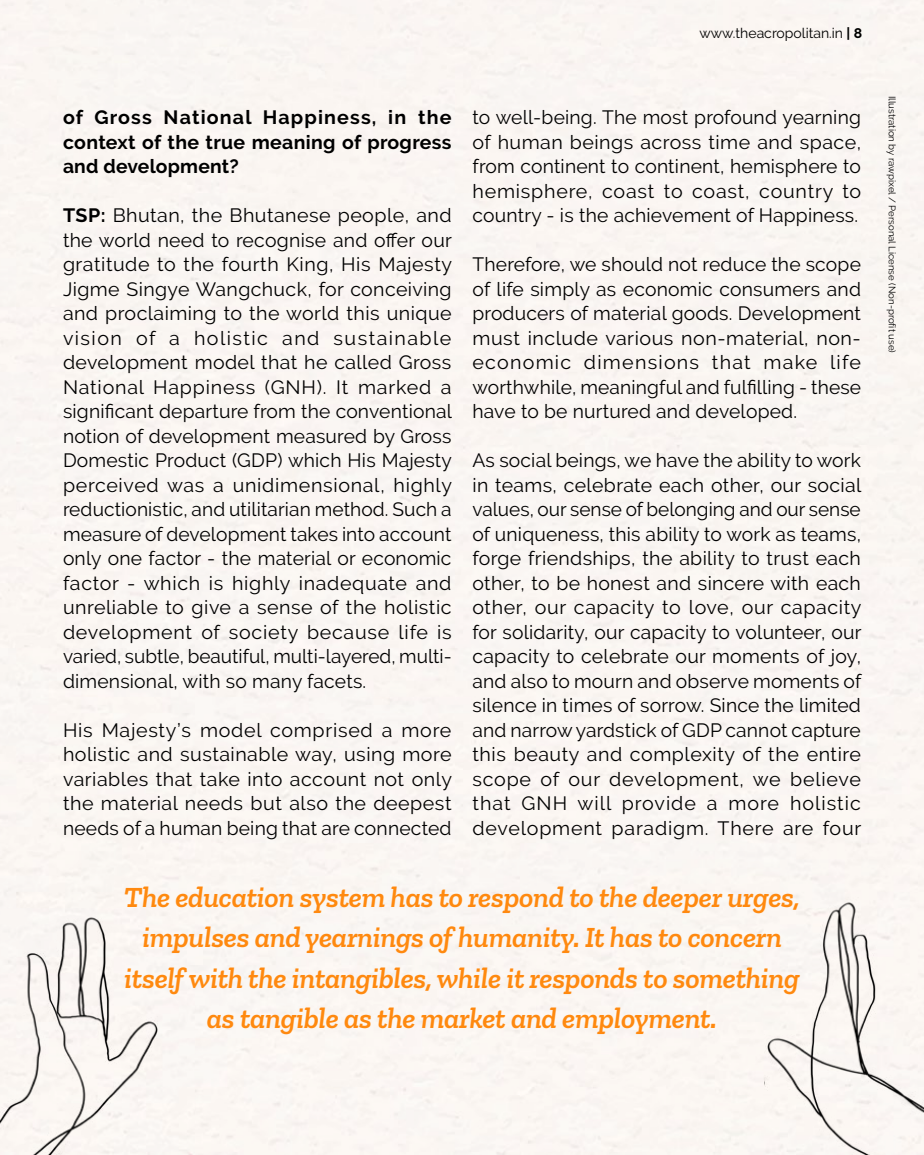
<style>
.page{position:relative;width:924px;height:1155px;background:#fff}
.page>*{position:absolute;margin:0;border:0;box-sizing:border-box;transform-origin:0 0}
.t1{font:italic 600 29.75px/40.2px "Zilla Slab";letter-spacing:-.01em;color:#ff890f;text-align:center}
.t2{font:19.25px/24.5px "Raleway";letter-spacing:.01em;color:#000;text-align:justify}
.t3{font:700 19.25px/24.5px "Raleway";letter-spacing:.015em;color:#000;text-align:justify}
.t4{font:14px "Raleway";color:#000}
.t5{font:9.62px "Raleway";color:#000}
.s1{font-weight:700}
</style>
<div class="page">
<img style="left:0;top:905px;width:158px;height:250px">
<img style="left:764px;top:882px;width:160px;height:273px">
<p class="t4" style="left:700px;top:25px;width:164px">www.theacropolitan.in <span class="s1">| 8</span></p>
<p class="t3" style="left:63px;top:105px;width:390px">of Gross National Happiness, in the context of the true meaning of progress and development?</p>
<p class="t2" style="left:63px;top:203px;width:391px"><span class="s1">TSP:</span> Bhutan, the Bhutanese people, and the world need to recognise and offer our gratitude to the fourth King, His Majesty Jigme Singye Wangchuck, for conceiving and proclaiming to the world this unique vision of a holistic and sustainable development model that he called Gross National Happiness (GNH). It marked a significant departure from the conventional notion of development measured by Gross Domestic Product (GDP) which His Majesty perceived was a unidimensional, highly reductionistic, and utilitarian method. Such a measure of development takes into account only one factor - the material or economic factor - which is highly inadequate and unreliable to give a sense of the holistic development of society because life is varied, subtle, beautiful, multi-layered, multi&shy;dimensional, with so many facets.</p>
<p class="t2" style="left:63px;top:718px;width:391px">His Majesty’s model comprised a more holistic and sustainable way, using more variables that take into account not only the material needs but also the deepest needs of a human being that are connected</p>
<p class="t2" style="left:472px;top:105px;width:390px">to well-being. The most profound yearning of human beings across time and space, from continent to continent, hemisphere to hemisphere, coast to coast, country to country - is the achievement of Happiness.</p>
<p class="t2" style="left:472px;top:252px;width:390px">Therefore, we should not reduce the scope of life simply as economic consumers and producers of material goods. Development must include various non-material, non&shy;economic dimensions that make life worthwhile, meaningful and fulfilling - these have to be nurtured and developed.</p>
<p class="t2" style="left:472px;top:448px;width:391px">As social beings, we have the ability to work in teams, celebrate each other, our social values, our sense of belonging and our sense of uniqueness, this ability to work as teams, forge friendships, the ability to trust each other, to be honest and sincere with each other, our capacity to love, our capacity for solidarity, our capacity to volunteer, our capacity to celebrate our moments of joy, and also to mourn and observe moments of silence in times of sorrow. Since the limited and narrow yardstick of GDP cannot capture this beauty and complexity of the entire scope of our development, we believe that GNH will provide a more holistic development paradigm. There are four</p>
<h1 class="t1" style="left:124px;top:877px;width:678px">The education system has to respond to the deeper urges, impulses and yearnings of humanity. It has to concern itself with the intangibles, while it responds to something as tangible as the market and employment.</h1>
<p class="t5" style="left:898px;top:96px;width:259px;rotate:90deg">Illustration by rawpixel / Personal License (Non-profit use)</p>
</div>
